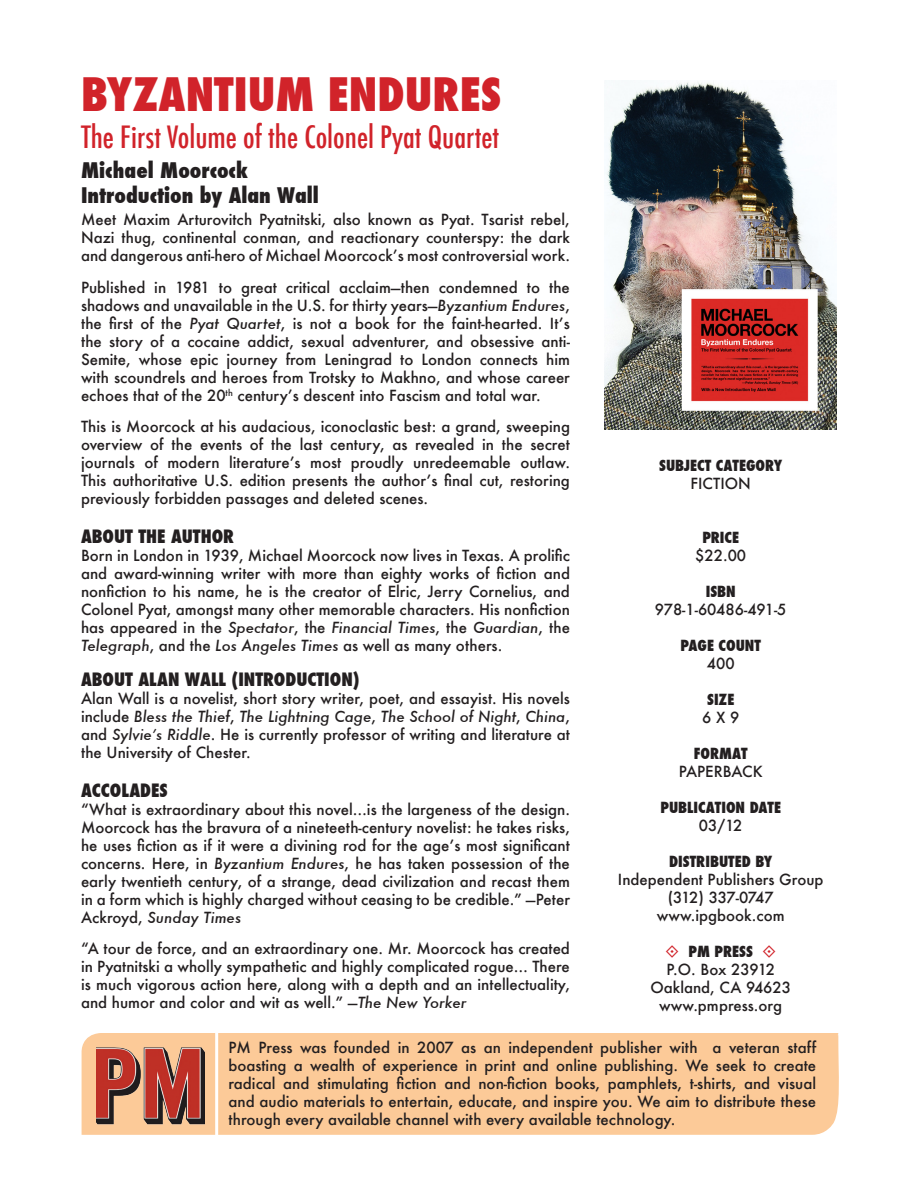
<style>
.page{position:relative;width:918px;height:1188px;background:#fff}
.page>*{position:absolute;margin:0;border:0;box-sizing:border-box;transform-origin:0 0}
.t1{font:800 condensed 45px "Futura";color:#d1232a}
.t2{font:500 condensed 30px "Futura";color:#d1232a}
.t3{font:800 condensed 21px/25.2px "Futura";color:#231f20}
.t4{font:800 condensed 18px "Futura";color:#231f20}
.t5{font:500 15px/18px "Futura";color:#231f20;text-align:justify}
.t6{font:800 condensed 15px "Futura";color:#231f20}
.s1{font-style:italic}
</style>
<div class="page">
<img style="left:604px;top:82px;width:233px;height:348px">
<div style="left:81px;top:1033px;width:758px;height:102px;background:#fcca98"></div>
<hr style="left:215px;top:1033px;width:3px;height:103px;background:#fff">
<img style="left:97px;top:1037px;width:108px;height:92px">
<h1 class="t1" style="left:81px;top:64px;width:349px">BYZANTIUM ENDURES</h1>
<h2 class="t2" style="left:81px;top:117px;width:420px">The First Volume of the Colonel Pyat Quartet</h2>
<h3 class="t3" style="left:81px;top:158px;width:239px">MICHAEL MOORCOCK<br>INTRODUCTION BY ALAN WALL</h3>
<p class="t5" style="left:81px;top:210px;width:491px">Meet Maxim Arturovitch Pyatnitski, also known as Pyat. Tsarist rebel, Nazi thug, continental conman, and reactionary counterspy: the dark and dangerous anti-hero of Michael Moorcock’s most controversial work.</p>
<p class="t5" style="left:81px;top:278px;width:490px">Published in 1981 to great critical acclaim—then condemned to the shadows and unavailable in the U.S. for thirty years—<span class="s1">Byzantium Endures</span>, the first of the <span class="s1">Pyat Quartet</span>, is not a book for the faint-hearted. It’s the story of a cocaine addict, sexual adventurer, and obsessive anti-Semite, whose epic journey from Leningrad to London connects him with scoundrels and heroes from Trotsky to Makhno, and whose career echoes that of the 20<sup>th</sup> century’s descent into Fascism and total war.</p>
<p class="t5" style="left:81px;top:417px;width:491px">This is Moorcock at his audacious, iconoclastic best: a grand, sweeping overview of the events of the last century, as revealed in the secret journals of modern literature’s most proudly unredeemable outlaw.<br>This authoritative U.S. edition presents the author’s final cut, restoring previously forbidden passages and deleted scenes.</p>
<p class="t4" style="left:81px;top:524px;width:155px">ABOUT THE AUTHOR</p>
<p class="t5" style="left:81px;top:546px;width:490px">Born in London in 1939, Michael Moorcock now lives in Texas. A prolific and award-winning writer with more than eighty works of fiction and nonfiction to his name, he is the creator of Elric, Jerry Cornelius, and Colonel Pyat, amongst many other memorable characters. His nonfiction has appeared in the <span class="s1">Spectator</span>, the <span class="s1">Financial Times</span>, the <span class="s1">Guardian</span>, the <span class="s1">Telegraph</span>, and the <span class="s1">Los Angeles Times</span> as well as many others.</p>
<p class="t4" style="left:81px;top:667px;width:22px">ABOUT</p>
<p class="t4" style="left:138px;top:667px;width:223px">ALAN WALL (INTRODUCTION)</p>
<p class="t5" style="left:81px;top:689px;width:490px">Alan Wall is a novelist, short story writer, poet, and essayist. His novels include <span class="s1">Bless the Thief</span>, <span class="s1">The Lightning Cage</span>, <span class="s1">The School of Night</span>, <span class="s1">China</span>, and <span class="s1">Sylvie’s Riddle</span>. He is currently professor of writing and literature at the University of Chester.</p>
<p class="t4" style="left:81px;top:778px;width:88px">ACCOLADES</p>
<p class="t5" style="left:81px;top:800px;width:491px">“What is extraordinary about this novel…is the largeness of the design.<br>Moorcock has the bravura of a nineteeth-century novelist: he takes risks, he uses fiction as if it were a divining rod for the age’s most significant concerns. Here, in <span class="s1">Byzantium Endures</span>, he has taken possession of the early twentieth century, of a strange, dead civilization and recast them in a form which is highly charged without ceasing to be credible.” —Peter Ackroyd, <span class="s1">Sunday Times</span></p>
<p class="t5" style="left:81px;top:939px;width:490px">“A tour de force, and an extraordinary one. Mr. Moorcock has created in Pyatnitski a wholly sympathetic and highly complicated rogue… There is much vigorous action here, along with a depth and an intellectuality, and humor and color and wit as well.” —<span class="s1">The New Yorker</span></p>
<p class="t6" style="left:659px;top:455px;width:125px">SUBJECT CATEGORY</p>
<p class="t5" style="left:691px;top:474px;width:8px">ficti</p>
<p class="t5" style="left:725px;top:474px;width:28px">on</p>
<p class="t6" style="left:702px;top:527px;width:38px">PRICE</p>
<p class="t5" style="left:695px;top:546px;width:52px">$22.00</p>
<p class="t6" style="left:706px;top:581px;width:30px">ISBN</p>
<p class="t5" style="left:655px;top:600px;width:133px">978-1-60486-491-5</p>
<p class="t6" style="left:680px;top:635px;width:82px">PAGE COUNT</p>
<p class="t5" style="left:707px;top:654px;width:29px">400</p>
<p class="t6" style="left:707px;top:689px;width:29px">SIZE</p>
<p class="t5" style="left:702px;top:708px;width:39px">6 X 9</p>
<p class="t6" style="left:694px;top:743px;width:55px">FORMAT</p>
<p class="t5" style="left:679px;top:762px;width:10px">pape</p>
<p class="t5" style="left:714px;top:762px;width:20px">rbac</p>
<p class="t5" style="left:753px;top:762px;width:11px">k</p>
<p class="t6" style="left:660px;top:797px;width:122px">PUBLICATION DATE</p>
<p class="t5" style="left:699px;top:816px;width:45px">03/12</p>
<p class="t6" style="left:669px;top:851px;width:105px">DISTRIBUTED BY</p>
<p class="t5" style="left:618px;top:870px;width:207px;text-align:center">Independent Publishers Group (312) 337-0747 www.ipgbook.com</p>
<p class="t6" style="left:689px;top:941px;width:66px">PM PRESS</p>
<p class="t5" style="left:650px;top:960px;width:142px;text-align:center">P.O. Box 23912<br>Oakland, CA 94623 www.pmpress.org</p>
<p class="t5" style="left:228px;top:1038px;width:589px">PM Press was founded in 2007 as an independent publisher with a veteran staff boasting a wealth of experience in print and online publishing. We seek to create radical and stimulating fiction and non-fiction books, pamphlets, t-shirts, and visual and audio materials to entertain, educate, and inspire you. We aim to distribute these through every available channel with every available technology.</p>
</div>
